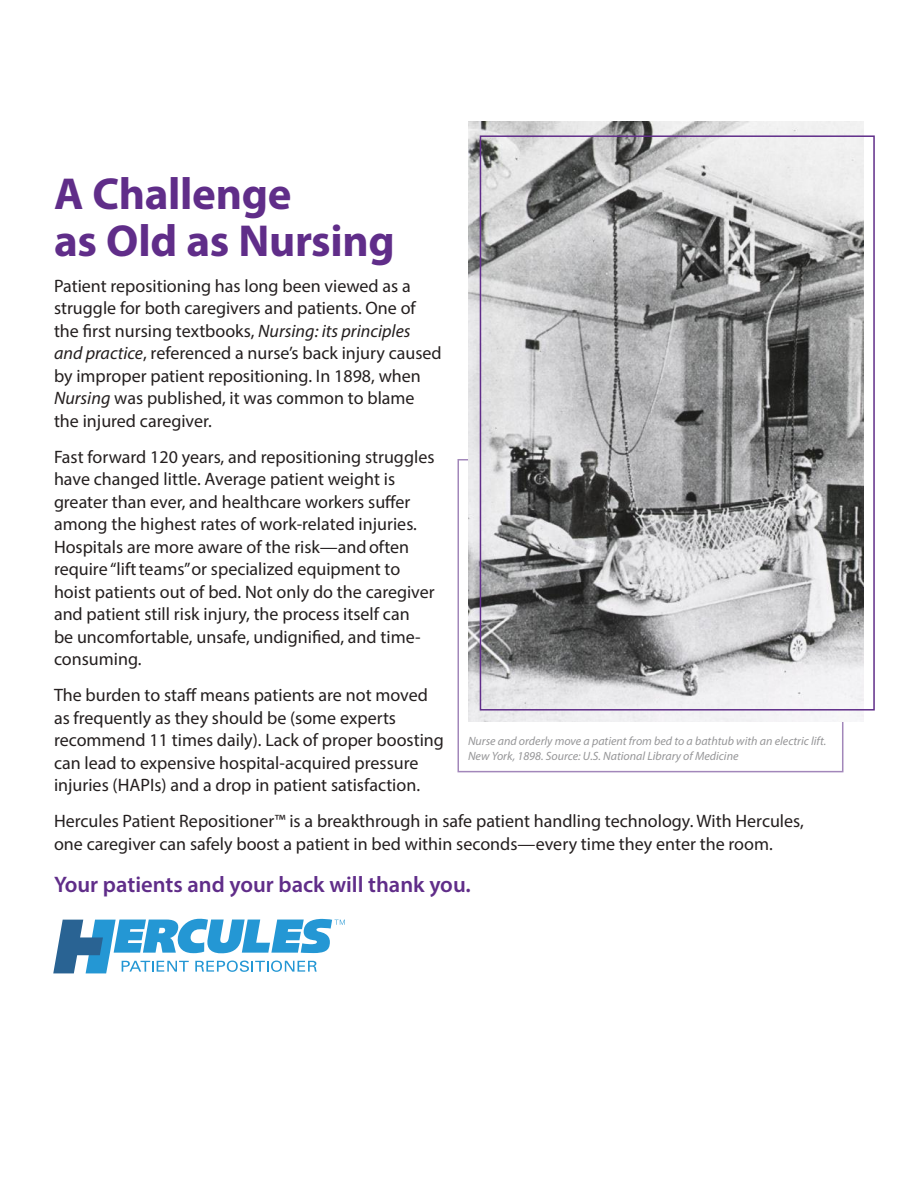
<style>
.page{position:relative;width:918px;height:1188px;background:#fff}
.page>*{position:absolute;margin:0;border:0;box-sizing:border-box;transform-origin:0 0}
.t1{font:700 45px/46.5px "Myriad Pro";letter-spacing:-.005em;color:#602d89}
.t2{font:600 22.5px "Myriad Pro";color:#602d89}
.t3{font:18px/22.5px "Myriad Pro";color:#241f1f}
.t4{font:italic 12px/15px "Myriad Pro";color:#969698}
.s1{font-style:italic}
</style>
<div class="page">
<svg style="left:53px;top:918px;width:292px;height:55px"></svg>
<div style="left:458px;top:459px;width:385px;height:313px;background:#fff;border:2px solid #a287ba"></div>
<img style="left:469px;top:122px;width:395px;height:600px">
<div style="left:480px;top:135px;width:395px;height:576px;border:2px solid #602d89"></div>
<h1 class="t1" style="left:54px;top:169px;width:342px">A Challenge<br>as Old as Nursing</h1>
<p class="t3" style="left:54px;top:274px;width:389px">Patient repositioning has long been viewed as a struggle for both caregivers and patients. One of the first nursing textbooks, <span class="s1">Nursing: its principles and practice</span>, referenced a nurse’s back injury caused by improper patient repositioning. In 1898, when <span class="s1">Nursing</span> was published, it was common to blame the injured caregiver.</p>
<p class="t3" style="left:54px;top:445px;width:382px">Fast forward 120 years, and repositioning struggles have changed little. Average patient weight is greater than ever, and healthcare workers suffer among the highest rates of work-related injuries.<br>Hospitals are more aware of the risk—and often require “lift teams” or specialized equipment to hoist patients out of bed. Not only do the caregiver and patient still risk injury, the process itself can<br>be uncomfortable, unsafe, undignified, and time&shy;consuming.</p>
<p class="t3" style="left:54px;top:684px;width:392px">The burden to staff means patients are not moved as frequently as they should be (some experts recommend 11 times daily). Lack of proper boosting can lead to expensive hospital-acquired pressure injuries (HAPIs) and a drop in patient satisfaction.</p>
<p class="t3" style="left:54px;top:810px;width:751px">Hercules Patient Repositioner™ is a breakthrough in safe patient handling technology. With Hercules, one caregiver can safely boost a patient in bed within seconds—every time they enter the room.</p>
<p class="t2" style="left:54px;top:870px;width:418px">Your patients and your back will thank you.</p>
<p class="t4" style="left:468px;top:733px;width:360px">Nurse and orderly move a patient from bed to a bathtub with an electric lift.<br>New York, 1898. Source: U.S. National Library of Medicine</p>
</div>
